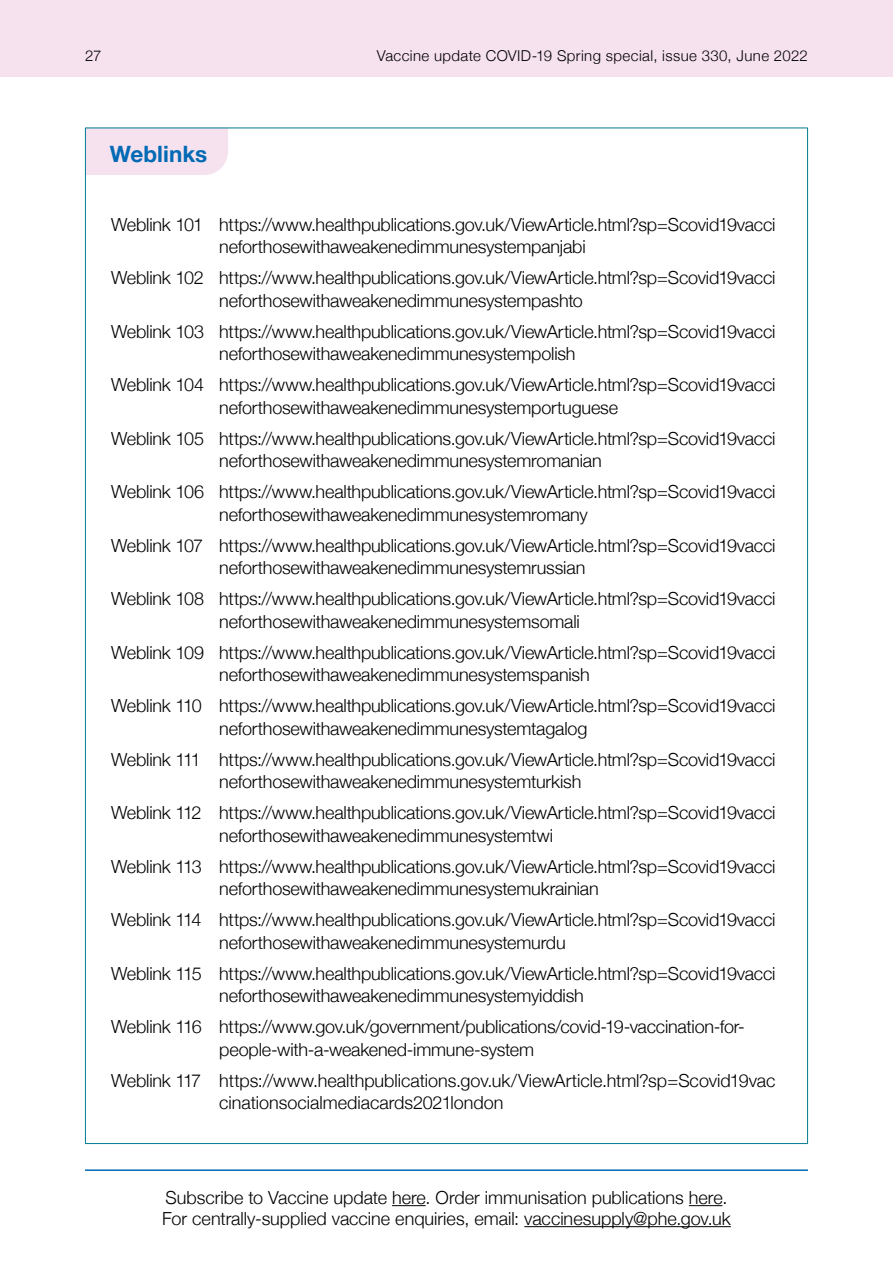
<style>
.page{position:relative;width:893px;height:1263px;background:#fff}
.page>*{position:absolute;margin:0;border:0;box-sizing:border-box;transform-origin:0 0}
.t1{font:700 22.5px "Helvetica Neue";letter-spacing:.005em;color:#006ab4}
.Body_copy_12_14pt{font:300 18px/22.5px "Helvetica Neue";letter-spacing:-.01em;color:#000}
.t2{font:300 15px "Helvetica Neue";letter-spacing:.025em;color:#000}
</style>
<div class="page">
<div style="left:87px;top:130px;width:141px;height:45px;background:#f6e1ef"></div>
<div style="left:0;top:0;width:893px;height:77px;background:#f6e1ef"></div>
<hr style="left:392px;top:1205px;width:34px;height:1px;background:#000">
<hr style="left:689px;top:1205px;width:33px;height:1px;background:#000">
<hr style="left:524px;top:1226px;width:207px;height:1px;background:#000">
<hr style="left:85px;top:1169px;width:723px;height:2px;background:#006ab4">
<p class="t2" style="left:85px;top:44px;width:18px">27</p>
<p class="t2" style="left:377px;top:44px;width:433px">Vaccine update COVID-19 Spring special, issue 330, June 2022</p>
<h3 class="t1" style="left:110px;top:137px;width:99px">Weblinks</h3>
<p class="Body_copy_12_14pt" style="left:219px;top:212px;width:558px;text-indent:-108px">Weblink 101 https://www.healthpublications.gov.uk/ViewArticle.html?sp=Scovid19vacci neforthosewithaweakenedimmunesystempanjabi</p>
<p class="Body_copy_12_14pt" style="left:219px;top:265px;width:558px;text-indent:-108px">Weblink 102 https://www.healthpublications.gov.uk/ViewArticle.html?sp=Scovid19vacci neforthosewithaweakenedimmunesystempashto</p>
<p class="Body_copy_12_14pt" style="left:219px;top:319px;width:558px;text-indent:-108px">Weblink 103 https://www.healthpublications.gov.uk/ViewArticle.html?sp=Scovid19vacci neforthosewithaweakenedimmunesystempolish</p>
<p class="Body_copy_12_14pt" style="left:219px;top:372px;width:558px;text-indent:-108px">Weblink 104 https://www.healthpublications.gov.uk/ViewArticle.html?sp=Scovid19vacci neforthosewithaweakenedimmunesystemportuguese</p>
<p class="Body_copy_12_14pt" style="left:219px;top:426px;width:558px;text-indent:-108px">Weblink 105 https://www.healthpublications.gov.uk/ViewArticle.html?sp=Scovid19vacci neforthosewithaweakenedimmunesystemromanian</p>
<p class="Body_copy_12_14pt" style="left:219px;top:479px;width:558px;text-indent:-108px">Weblink 106 https://www.healthpublications.gov.uk/ViewArticle.html?sp=Scovid19vacci neforthosewithaweakenedimmunesystemromany</p>
<p class="Body_copy_12_14pt" style="left:219px;top:533px;width:558px;text-indent:-108px">Weblink 107 https://www.healthpublications.gov.uk/ViewArticle.html?sp=Scovid19vacci neforthosewithaweakenedimmunesystemrussian</p>
<p class="Body_copy_12_14pt" style="left:219px;top:586px;width:558px;text-indent:-108px">Weblink 108 https://www.healthpublications.gov.uk/ViewArticle.html?sp=Scovid19vacci neforthosewithaweakenedimmunesystemsomali</p>
<p class="Body_copy_12_14pt" style="left:219px;top:640px;width:558px;text-indent:-108px">Weblink 109 https://www.healthpublications.gov.uk/ViewArticle.html?sp=Scovid19vacci neforthosewithaweakenedimmunesystemspanish</p>
<p class="Body_copy_12_14pt" style="left:219px;top:693px;width:558px;text-indent:-108px">Weblink 110 https://www.healthpublications.gov.uk/ViewArticle.html?sp=Scovid19vacci neforthosewithaweakenedimmunesystemtagalog</p>
<p class="Body_copy_12_14pt" style="left:219px;top:747px;width:558px;text-indent:-108px">Weblink 111 https://www.healthpublications.gov.uk/ViewArticle.html?sp=Scovid19vacci neforthosewithaweakenedimmunesystemturkish</p>
<p class="Body_copy_12_14pt" style="left:219px;top:800px;width:558px;text-indent:-108px">Weblink 112 https://www.healthpublications.gov.uk/ViewArticle.html?sp=Scovid19vacci neforthosewithaweakenedimmunesystemtwi</p>
<p class="Body_copy_12_14pt" style="left:219px;top:854px;width:558px;text-indent:-108px">Weblink 113 https://www.healthpublications.gov.uk/ViewArticle.html?sp=Scovid19vacci neforthosewithaweakenedimmunesystemukrainian</p>
<p class="Body_copy_12_14pt" style="left:219px;top:907px;width:558px;text-indent:-108px">Weblink 114 https://www.healthpublications.gov.uk/ViewArticle.html?sp=Scovid19vacci neforthosewithaweakenedimmunesystemurdu</p>
<p class="Body_copy_12_14pt" style="left:219px;top:961px;width:558px;text-indent:-108px">Weblink 115 https://www.healthpublications.gov.uk/ViewArticle.html?sp=Scovid19vacci neforthosewithaweakenedimmunesystemyiddish</p>
<p class="Body_copy_12_14pt" style="left:219px;top:1014px;width:527px;text-indent:-108px">Weblink 116 https://www.gov.uk/government/publications/covid-19-vaccination-for&shy;people-with-a-weakened-immune-system</p>
<p class="Body_copy_12_14pt" style="left:219px;top:1068px;width:558px;text-indent:-108px">Weblink 117 https://www.healthpublications.gov.uk/ViewArticle.html?sp=Scovid19vac cinationsocialmediacards2021london</p>
<p class="Body_copy_12_14pt" style="left:162px;top:1185px;width:570px;line-height:21px">Subscribe to Vaccine update here. Order immunisation publications here.<br>For centrally-supplied vaccine enquiries, email: vaccinesupply@phe.gov.uk</p>
</div>
